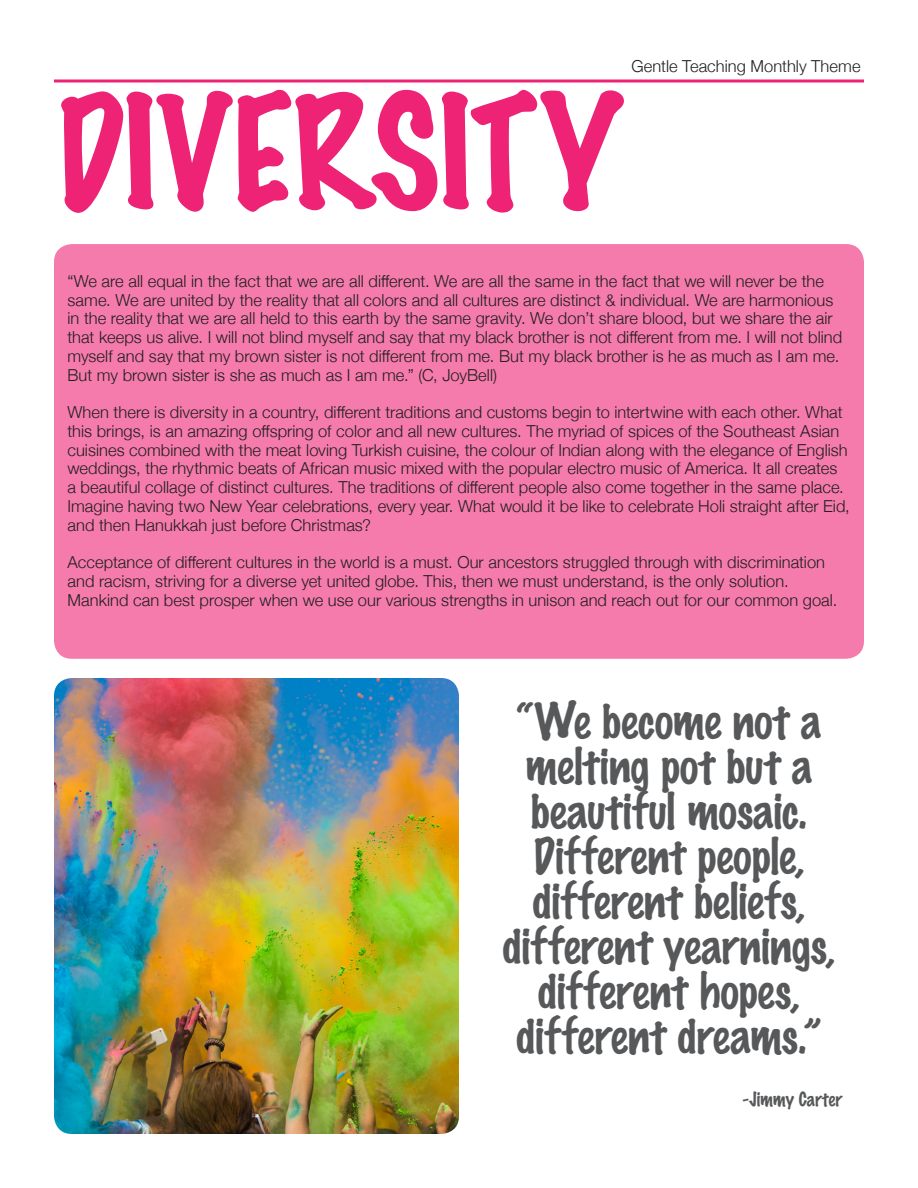
<style>
.page{position:relative;width:918px;height:1188px;background:#fff}
.page>*{position:absolute;margin:0;border:0;box-sizing:border-box;transform-origin:0 0}
.copy{font:100 142.5px "Marker Felt";letter-spacing:-.015em;color:#ee2375}
.copy-2{font:100 45px/45px "Marker Felt";letter-spacing:-.005em;color:#57585a;text-align:center}
.copy-3{font:100 18px "Marker Felt";letter-spacing:-.005em;color:#57585a}
.copy-4{font:300 16.5px/18.8px "Helvetica Neue";letter-spacing:.005em;color:#231f20}
</style>
<div class="page">
<hr style="left:54px;top:80px;width:810px;height:2px;background:#ee2375">
<div style="left:54px;top:244px;width:810px;height:415px;background:#f57bac;border-radius:18px"></div>
<img style="left:54px;top:678px;width:405px;height:456px">
<p class="copy-4" style="left:631px;top:56px;width:231px">Gentle Teaching Monthly Theme</p>
<p class="copy" style="left:55px;top:40px;width:568px">DIVERSITY</p>
<p class="copy-4" style="left:68px;top:270px;width:776px">“We are all equal in the fact that we are all different. We are all the same in the fact that we will never be the same. We are united by the reality that all colors and all cultures are distinct &amp; individual. We are harmonious in the reality that we are all held to this earth by the same gravity. We don’t share blood, but we share the air that keeps us alive. I will not blind myself and say that my black brother is not different from me. I will not blind myself and say that my brown sister is not different from me. But my black brother is he as much as I am me.<br>But my brown sister is she as much as I am me.” (C, JoyBell)</p>
<p class="copy-4" style="left:68px;top:402px;width:784px">When there is diversity in a country, different traditions and customs begin to intertwine with each other. What this brings, is an amazing offspring of color and all new cultures. The myriad of spices of the Southeast Asian cuisines combined with the meat loving Turkish cuisine, the colour of Indian along with the elegance of English weddings, the rhythmic beats of African music mixed with the popular electro music of America. It all creates a beautiful collage of distinct cultures. The traditions of different people also come together in the same place.<br>Imagine having two New Year celebrations, every year. What would it be like to celebrate Holi straight after Eid, and then Hanukkah just before Christmas?</p>
<p class="copy-4" style="left:68px;top:552px;width:771px">Acceptance of different cultures in the world is a must. Our ancestors struggled through with discrimination and racism, striving for a diverse yet united globe. This, then we must understand, is the only solution.<br>Mankind can best prosper when we use our various strengths in unison and reach out for our common goal.</p>
<p class="copy-2" style="left:503px;top:697px;width:334px">“We become not a melting pot but a beautiful mosaic.<br>Different people, different beliefs, different yearnings, different hopes, different dreams.”</p>
<p class="copy-3" style="left:742px;top:1085px;width:101px">-Jimmy Carter</p>
</div>
